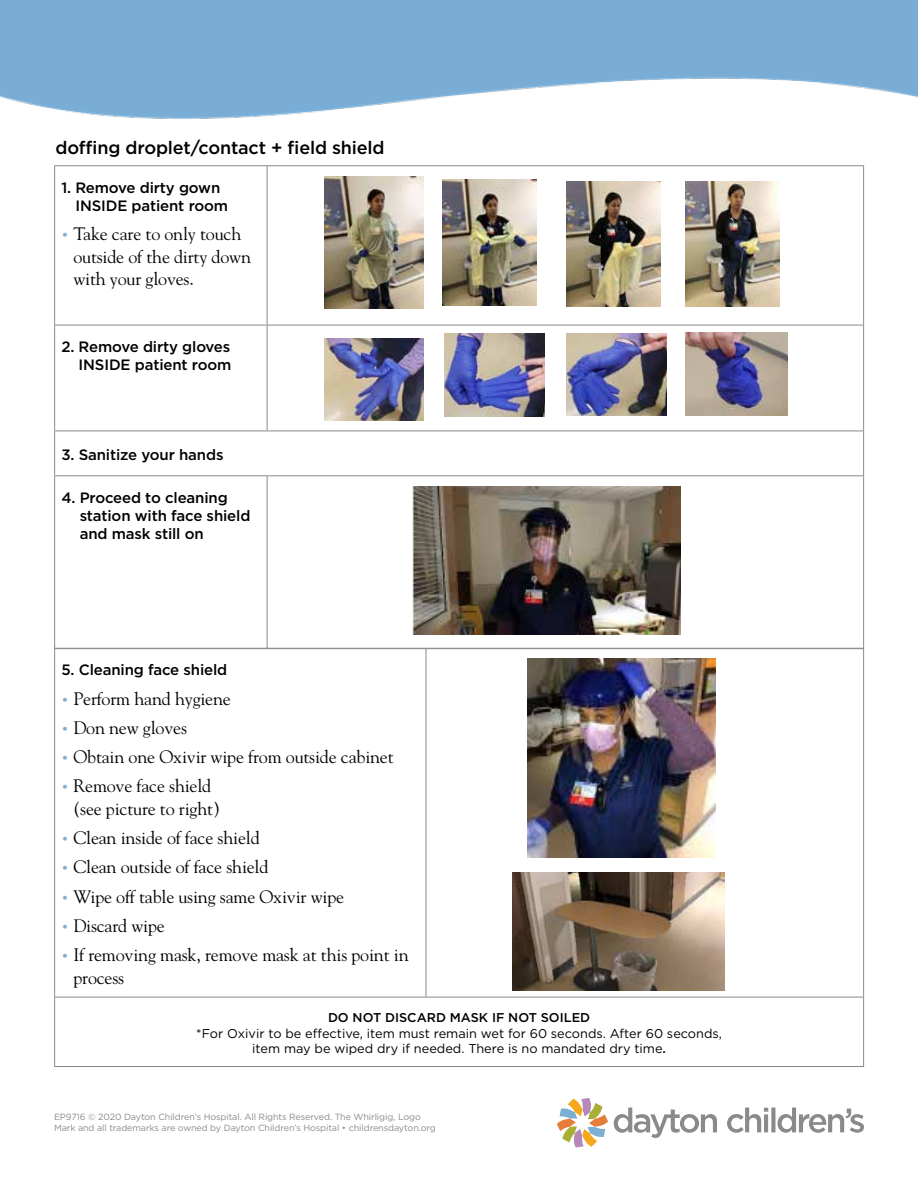
<style>
.page{position:relative;width:918px;height:1188px;background:#fff}
.page>*{position:absolute;margin:0;border:0;box-sizing:border-box;transform-origin:0 0}
.t1{font:18px/22.5px "Goudy Std";letter-spacing:-.01em;color:#000}
.t2{font:500 18px "Gotham";letter-spacing:-.01em;color:#000}
.t3{font:500 15px/18px "Gotham";letter-spacing:-.01em;color:#000}
.t4{font:12.75px/15.3px "Gotham";color:#000;text-align:center}
.t5{font:500 12.75px "Gotham";color:#000}
.t6{font:9px/10.5px "Gotham";letter-spacing:-.01em;color:#8a8a8d}
.s1{font-family:"Gotham";font-size:15px;color:#7eafd4}
.s2{font-weight:500}
</style>
<div class="page">
<svg style="left:614px;top:1108px;width:250px;height:30px"></svg>
<svg style="left:557px;top:1098px;width:51px;height:49px"></svg>
<hr style="left:54px;top:165px;width:213px;height:1px;background:#898a8d">
<hr style="left:54px;top:166px;width:1px;height:159px;background:#898a8d">
<hr style="left:267px;top:165px;width:597px;height:1px;background:#898a8d">
<hr style="left:267px;top:166px;width:1px;height:159px;background:#898a8d">
<hr style="left:863px;top:166px;width:1px;height:159px;background:#898a8d">
<hr style="left:54px;top:325px;width:213px;height:1px;background:#898a8d">
<hr style="left:54px;top:325px;width:1px;height:106px;background:#898a8d">
<hr style="left:267px;top:325px;width:597px;height:1px;background:#898a8d">
<hr style="left:267px;top:325px;width:1px;height:106px;background:#898a8d">
<hr style="left:863px;top:325px;width:1px;height:106px;background:#898a8d">
<hr style="left:54px;top:431px;width:213px;height:1px;background:#898a8d">
<hr style="left:54px;top:431px;width:1px;height:44px;background:#898a8d">
<hr style="left:267px;top:431px;width:597px;height:1px;background:#898a8d">
<hr style="left:863px;top:431px;width:1px;height:44px;background:#898a8d">
<hr style="left:54px;top:475px;width:213px;height:1px;background:#898a8d">
<hr style="left:54px;top:476px;width:1px;height:172px;background:#898a8d">
<hr style="left:267px;top:475px;width:597px;height:1px;background:#898a8d">
<hr style="left:267px;top:476px;width:1px;height:172px;background:#898a8d">
<hr style="left:863px;top:476px;width:1px;height:172px;background:#898a8d">
<img style="left:527px;top:659px;width:188px;height:199px">
<img style="left:512px;top:872px;width:212px;height:118px">
<img style="left:413px;top:486px;width:268px;height:148px">
<img style="left:325px;top:177px;width:98px;height:131px">
<img style="left:442px;top:180px;width:94px;height:125px">
<img style="left:567px;top:181px;width:94px;height:126px">
<img style="left:686px;top:181px;width:94px;height:126px">
<img style="left:325px;top:339px;width:98px;height:82px">
<img style="left:444px;top:334px;width:100px;height:82px">
<img style="left:567px;top:334px;width:99px;height:82px">
<img style="left:686px;top:332px;width:102px;height:84px">
<hr style="left:54px;top:648px;width:372px;height:1px;background:#898a8d">
<hr style="left:54px;top:649px;width:1px;height:348px;background:#898a8d">
<hr style="left:426px;top:648px;width:438px;height:1px;background:#898a8d">
<hr style="left:426px;top:649px;width:1px;height:348px;background:#898a8d">
<hr style="left:863px;top:649px;width:1px;height:348px;background:#898a8d">
<hr style="left:54px;top:997px;width:372px;height:1px;background:#898a8d">
<hr style="left:54px;top:997px;width:1px;height:69px;background:#898a8d">
<hr style="left:426px;top:997px;width:438px;height:1px;background:#898a8d">
<hr style="left:863px;top:997px;width:1px;height:69px;background:#898a8d">
<hr style="left:54px;top:1066px;width:372px;height:1px;background:#898a8d">
<hr style="left:426px;top:1066px;width:438px;height:1px;background:#898a8d">
<p class="t2" style="left:55px;top:136px;width:331px">doffing droplet/contact + field shield</p>
<p class="t3" style="left:75px;top:178px;width:154px;text-indent:-14px">1. Remove dirty gown<br>INSIDE patient room</p>
<p class="t1" style="left:73px;top:222px;width:179px;text-indent:-12px"><span class="s1">•</span> Take care to only touch outside of the dirty down with your gloves.</p>
<p class="t3" style="left:61px;top:338px;width:171px;text-align:right">2. Remove dirty gloves<br>INSIDE patient room</p>
<p class="t3" style="left:61px;top:446px;width:164px">3. Sanitize your hands</p>
<p class="t3" style="left:80px;top:488px;width:172px;text-indent:-18px">4. Proceed to cleaning station with face shield and mask still on</p>
<p class="t3" style="left:61px;top:661px;width:167px">5. Cleaning face shield</p>
<p class="t1" style="left:61px;top:687px;width:171px"><span class="s1">•</span> Perform hand hygiene</p>
<p class="t1" style="left:61px;top:716px;width:127px"><span class="s1">•</span> Don new gloves</p>
<p class="t1" style="left:61px;top:745px;width:334px"><span class="s1">•</span> Obtain one Oxivir wipe from outside cabinet</p>
<p class="t1" style="left:73px;top:775px;width:148px;text-indent:-12px"><span class="s1">•</span> Remove face shield (see picture to right)</p>
<p class="t1" style="left:61px;top:826px;width:200px"><span class="s1">•</span> Clean inside of face shield</p>
<p class="t1" style="left:61px;top:856px;width:209px"><span class="s1">•</span> Clean outside of face shield</p>
<p class="t1" style="left:61px;top:885px;width:284px"><span class="s1">•</span> Wipe off table using same Oxivir wipe</p>
<p class="t1" style="left:61px;top:914px;width:105px"><span class="s1">•</span> Discard wipe</p>
<p class="t1" style="left:73px;top:943px;width:337px;text-indent:-12px"><span class="s1">•</span> If removing mask, remove mask at this point in process</p>
<p class="t5" style="left:328px;top:1010px;width:264px">DO NOT DISCARD MASK IF NOT SOILED</p>
<p class="t4" style="left:196px;top:1025px;width:527px">*For Oxivir to be effective, item must remain wet for 60 seconds. After 60 seconds, item may be wiped dry if needed. There is no mandated dry time<span class="s2">.</span></p>
<p class="t6" style="left:54px;top:1112px;width:383px">EP9716 © 2020 Dayton Children’s Hospital. All Rights Reserved. The Whirligig, Logo<br>Mark and all trademarks are owned by Dayton Children’s Hospital • childrensdayton.org</p>
</div>
